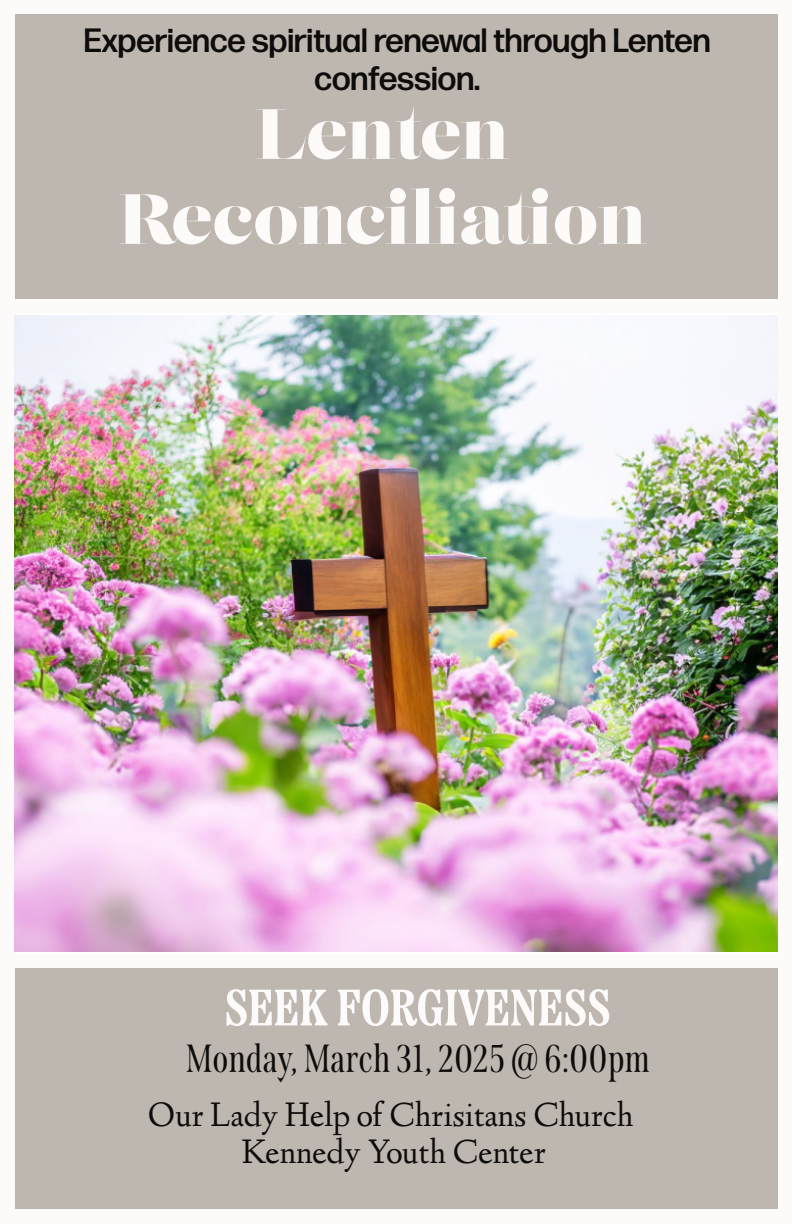
<style>
.page{position:relative;width:792px;height:1224px;background:#fdfafa}
.page>*{position:absolute;margin:0;border:0;box-sizing:border-box;transform-origin:0 0}
.t1{font:70.8px/85px "Lust Display Didone";color:#fdfafa;text-align:center}
.t2{font:700 51.1px "Etna Condensed";color:#fdfafa}
.t3{font:39.3px "Span Regular Comp";color:#0d0c0a}
.t4{font:35.2px/37.1px "Linden Hill";color:#0d0c0a;text-align:center}
.t5{font:500 33.6px/38.4px "Forma DJR Deck";color:#0d0c0a;text-align:center}
</style>
<div class="page">
<div style="left:15px;top:968px;width:762px;height:241px;background:#beb7b0"></div>
<div style="left:15px;top:15px;width:762px;height:284px;background:#beb7b0"></div>
<img style="left:14px;top:315px;width:763px;height:637px">
<p class="t5" style="left:84px;top:20px;width:628px">Experience spiritual renewal through Lenten confession.</p>
<p class="t1" style="left:119px;top:94px;width:529px">Lenten<br>Reconciliation</p>
<p class="t2" style="left:224px;top:968px;width:387px">SEEK FORGIVENESS</p>
<p class="t3" style="left:185px;top:1035px;width:466px">Monday, March 31, 2025 @ 6:00pm</p>
<p class="t4" style="left:147px;top:1097px;width:487px">Our Lady Help of Chrisitans Church<br>Kennedy Youth Center</p>
</div>
